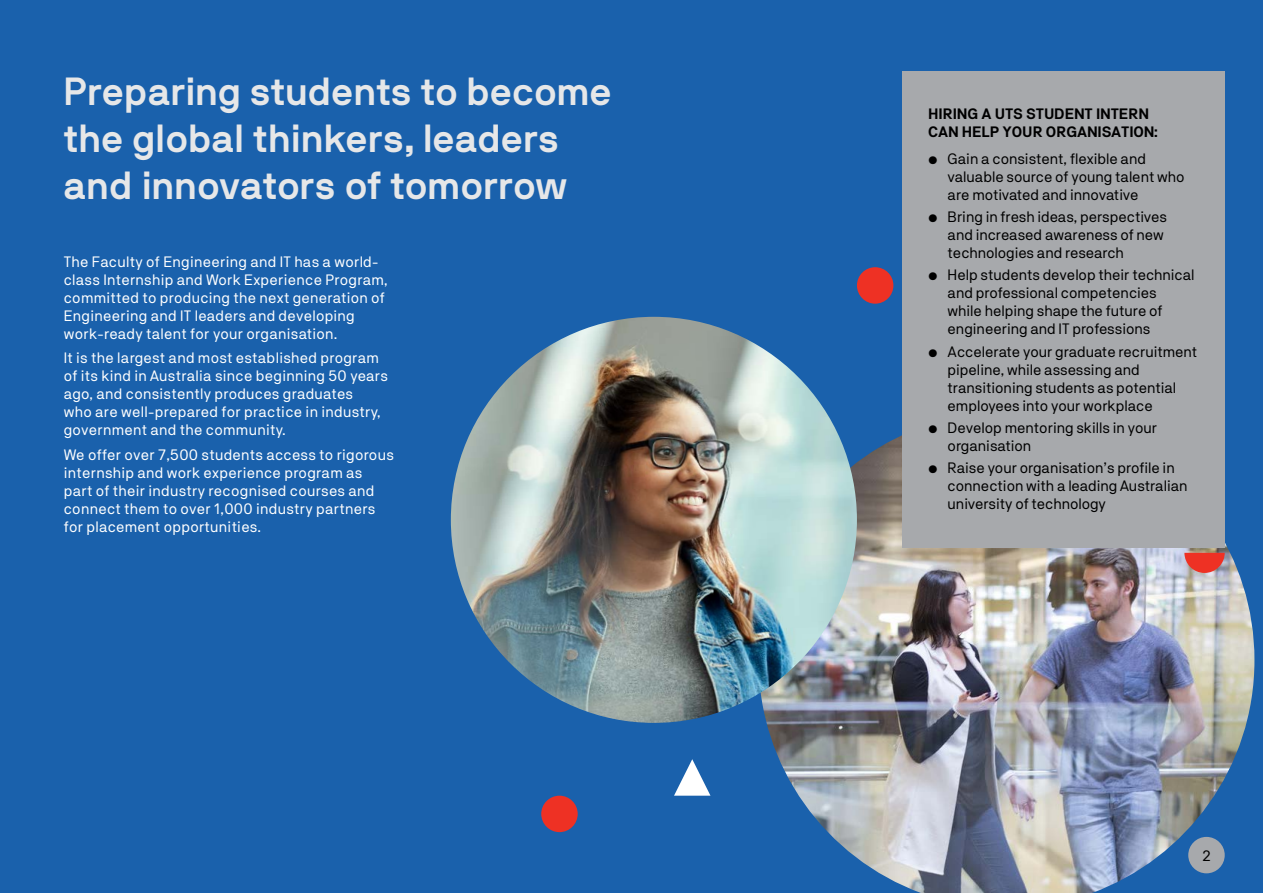
<style>
.page{position:relative;width:1263px;height:893px;background:#1a61ac}
.page>*{position:absolute;margin:0;border:0;box-sizing:border-box;transform-origin:0 0}
.t1{font:700 39px/46.8px "NB International Pro";color:#e6e7e8}
.t2{font:15px/18px "NB Akademie Std";letter-spacing:.02em;color:#fff}
.t3{font:15px/18px "NB Akademie Std";color:#000}
.t4{font:700 15px/18px "NB Akademie Std";letter-spacing:-.01em;color:#000}
</style>
<div class="page">
<img style="left:759px;top:432px;width:495px;height:461px">
<img style="left:451px;top:317px;width:406px;height:406px;border-radius:203px">
<svg style="left:1184px;top:553px;width:41px;height:20px"></svg>
<div style="left:857px;top:267px;width:36px;height:37px;background:#ee3124;border-radius:50%"></div>
<div style="left:541px;top:796px;width:37px;height:36px;background:#ee3124;border-radius:50%"></div>
<svg style="left:674px;top:759px;width:36px;height:37px"></svg>
<div style="left:739px;top:796px;width:36px;height:36px;background:#1a61ac"></div>
<div style="left:902px;top:71px;width:323px;height:476px;background:#a7a9ac"></div>
<h1 class="t1" style="left:64px;top:68px;width:550px">Preparing students to become the global thinkers, leaders and innovators of tomorrow</h1>
<p class="t2" style="left:64px;top:252px;width:326px">The Faculty of Engineering and IT has a world&shy;class Internship and Work Experience Program, committed to producing the next generation of Engineering and IT leaders and developing work-ready talent for your organisation.</p>
<p class="t2" style="left:64px;top:349px;width:326px">It is the largest and most established program of its kind in Australia since beginning 50 years ago, and consistently produces graduates<br>who are well-prepared for practice in industry, government and the community.</p>
<p class="t2" style="left:64px;top:445px;width:332px">We offer over 7,500 students access to rigorous internship and work experience program as part of their industry recognised courses and connect them to over 1,000 industry partners for placement opportunities.</p>
<p class="t4" style="left:928px;top:105px;width:231px">HIRING A UTS STUDENT INTERN<br>CAN HELP YOUR ORGANISATION:</p>
<p class="t3" style="left:947px;top:149px;width:238px;text-indent:-20px">• Gain a consistent, flexible and valuable source of young talent who are motivated and innovative</p>
<p class="t3" style="left:947px;top:208px;width:221px;text-indent:-20px">• Bring in fresh ideas, perspectives and increased awareness of new technologies and research</p>
<p class="t3" style="left:947px;top:266px;width:248px;text-indent:-20px">• Help students develop their technical and professional competencies while helping shape the future of engineering and IT professions</p>
<p class="t3" style="left:947px;top:342px;width:251px;text-indent:-20px">• Accelerate your graduate recruitment pipeline, while assessing and transitioning students as potential employees into your workplace</p>
<p class="t3" style="left:947px;top:418px;width:211px;text-indent:-20px">• Develop mentoring skills in your organisation</p>
<p class="t3" style="left:947px;top:459px;width:242px;text-indent:-20px">• Raise your organisation’s profile in connection with a leading Australian university of technology</p>
<p class="t3" style="left:1202px;top:847px;width:10px">2</p>
</div>
